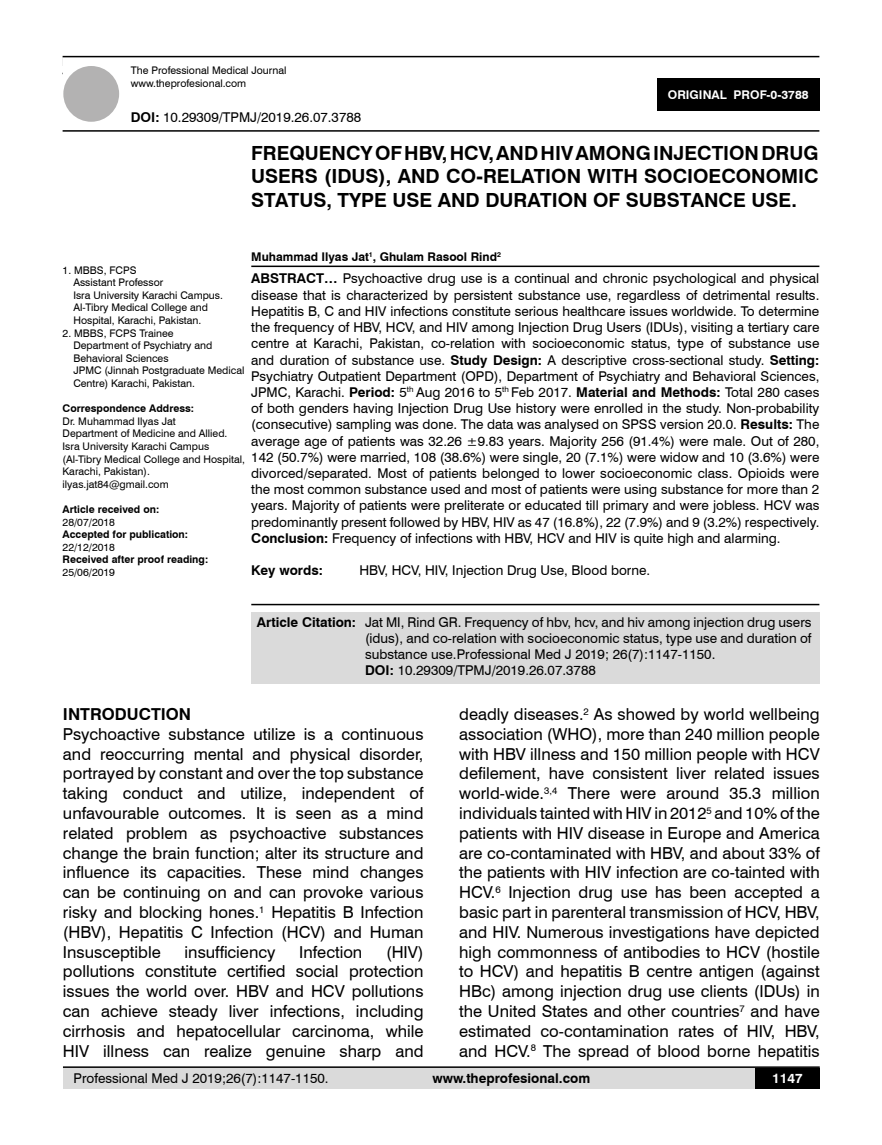
<style>
.page{position:relative;width:882px;height:1145px;background:#fff}
.page>*{position:absolute;margin:0;border:0;box-sizing:border-box;transform-origin:0 0}
.t1{font:700 19.5px/23.4px "Swiss 721 BT";color:#000;text-align:justify}
.t2{font:16.5px/19.8px "Swiss 721 BT";color:#000;text-align:justify}
.t3{font:700 16.5px "Swiss 721 BT";color:#000}
.t4{font:13.5px/16.2px "Swiss 721 BT";color:#000;text-align:justify}
.t5{font:700 13.5px "Swiss 721 BT";color:#000}
.t6{font:700 13.5px "Swiss 721 BT";color:#fff}
.t7{font:700 12px "Swiss 721 BT";color:#000}
.t8{font:700 12px "Swiss 721 BT";color:#fff}
.t9{font:10.5px/12.6px "Swiss 721 BT";color:#000}
.t10{font:700 10.5px "Swiss 721 BT";color:#000}
.s1{font-weight:700}
</style>
<div class="page">
<div style="left:63px;top:1067px;width:756px;height:21px;background:#dadada"></div>
<hr style="left:63px;top:1066px;width:756px;height:2px;background:#000">
<div style="left:754px;top:1068px;width:65px;height:20px;background:#000"></div>
<hr style="left:63px;top:56px;width:756px;height:1px;background:#000">
<hr style="left:63px;top:130px;width:756px;height:2px;background:#000">
<div style="left:63px;top:66px;width:56px;height:56px;background:#b3b2b2;border-radius:50%"></div>
<div style="left:657px;top:78px;width:162px;height:33px;background:#000"></div>
<hr style="left:251px;top:265px;width:568px;height:2px;background:#000">
<hr style="left:251px;top:604px;width:568px;height:1px;background:#000">
<div style="left:251px;top:612px;width:568px;height:72px;background:#dadada"></div>
<p class="t9" style="left:131px;top:64px;width:157px">The Professional Medical Journal www.theprofesional.com</p>
<p class="t4" style="left:131px;top:108px;width:232px"><span class="s1">DOI:</span> 10.29309/TPMJ/2019.26.07.3788</p>
<p class="t8" style="left:667px;top:87px;width:142px">ORIGINAL PROF-0-3788</p>
<h1 class="t1" style="left:251px;top:141px;width:568px">FREQUENCY OF HBV, HCV, AND HIV AMONG INJECTION DRUG USERS (IDUS), AND CO-RELATION WITH SOCIOECONOMIC STATUS, TYPE USE AND DURATION OF SUBSTANCE USE.</h1>
<p class="t7" style="left:251px;top:248px;width:251px">Muhammad Ilyas Jat<sup>1</sup>, Ghulam Rasool Rind<sup>2</sup></p>
<p class="t4" style="left:251px;top:270px;width:569px"><span class="s1">ABSTRACT…</span> Psychoactive drug use is a continual and chronic psychological and physical disease that is characterized by persistent substance use, regardless of detrimental results.<br>Hepatitis B, C and HIV infections constitute serious healthcare issues worldwide. To determine the frequency of HBV, HCV, and HIV among Injection Drug Users (IDUs), visiting a tertiary care centre at Karachi, Pakistan, co-relation with socioeconomic status, type of substance use and duration of substance use. <span class="s1">Study Design:</span> A descriptive cross-sectional study. <span class="s1">Setting:<br></span>Psychiatry Outpatient Department (OPD), Department of Psychiatry and Behavioral Sciences, JPMC, Karachi. <span class="s1">Period:</span> 5<sup>th</sup> Aug 2016 to 5<sup>th</sup> Feb 2017. <span class="s1">Material and Methods:</span> Total 280 cases of both genders having Injection Drug Use history were enrolled in the study. Non-probability (consecutive) sampling was done. The data was analysed on SPSS version 20.0. <span class="s1">Results:</span> The average age of patients was 32.26 ±9.83 years. Majority 256 (91.4%) were male. Out of 280, 142 (50.7%) were married, 108 (38.6%) were single, 20 (7.1%) were widow and 10 (3.6%) were divorced/separated. Most of patients belonged to lower socioeconomic class. Opioids were the most common substance used and most of patients were using substance for more than 2 years. Majority of patients were preliterate or educated till primary and were jobless. HCV was predominantly present followed by HBV, HIV as 47 (16.8%), 22 (7.9%) and 9 (3.2%) respectively.<br><span class="s1">Conclusion:</span> Frequency of infections with HBV, HCV and HIV is quite high and alarming.</p>
<p class="t5" style="left:251px;top:561px;width:73px">Key words:</p>
<p class="t4" style="left:359px;top:562px;width:292px">HBV, HCV, HIV, Injection Drug Use, Blood borne.</p>
<p class="t9" style="left:73px;top:263px;width:151px;text-indent:-11px">1. MBBS, FCPS<br>Assistant Professor<br>Isra University Karachi Campus.<br>Al-Tibry Medical College and<br>Hospital, Karachi, Pakistan.</p>
<p class="t9" style="left:73px;top:326px;width:172px;text-indent:-11px">2. MBBS, FCPS Trainee<br>Department of Psychiatry and<br>Behavioral Sciences<br>JPMC (Jinnah Postgraduate Medical<br>Centre) Karachi, Pakistan.</p>
<p class="t10" style="left:63px;top:401px;width:133px">Correspondence Address:</p>
<p class="t9" style="left:63px;top:414px;width:184px">Dr. Muhammad Ilyas Jat<br>Department of Medicine and Allied.<br>Isra University Karachi Campus (Al-Tibry Medical College and Hospital,<br>Karachi, Pakistan). ilyas.jat84@gmail.com</p>
<p class="t10" style="left:63px;top:502px;width:98px">Article received on:</p>
<p class="t9" style="left:63px;top:515px;width:54px">28/07/2018</p>
<p class="t10" style="left:63px;top:527px;width:127px">Accepted for publication:</p>
<p class="t9" style="left:63px;top:540px;width:54px">22/12/2018</p>
<p class="t10" style="left:63px;top:552px;width:147px">Received after proof reading:</p>
<p class="t9" style="left:63px;top:565px;width:54px">25/06/2019</p>
<p class="t4" style="left:365px;top:613px;width:448px;text-align:left;text-indent:-108px"><span class="s1">Article Citation:</span> Jat MI, Rind GR. Frequency of hbv, hcv, and hiv among injection drug users (idus), and co-relation with socioeconomic status, type use and duration of substance use.Professional Med J 2019; 26(7):1147-1150.<br><span class="s1">DOI:</span> 10.29309/TPMJ/2019.26.07.3788</p>
<p class="t3" style="left:63px;top:702px;width:130px">INTRODUCTION</p>
<p class="t2" style="left:63px;top:723px;width:362px">Psychoactive substance utilize is a continuous and reoccurring mental and physical disorder, portrayed by constant and over the top substance taking conduct and utilize, independent of unfavourable outcomes. It is seen as a mind related problem as psychoactive substances change the brain function; alter its structure and influence its capacities. These mind changes can be continuing on and can provoke various risky and blocking hones.<sup>1</sup> Hepatitis B Infection (HBV), Hepatitis C Infection (HCV) and Human Insusceptible</p>
<p class="t2" style="left:184px;top:941px;width:92px">insufficiency</p>
<p class="t2" style="left:299px;top:941px;width:64px">Infection</p>
<p class="t2" style="left:63px;top:941px;width:362px;text-indent:323px">(HIV) pollutions constitute certified social protection issues the world over. HBV and HCV pollutions can achieve steady liver infections, including cirrhosis and hepatocellular carcinoma, while HIV illness can realize genuine sharp and</p>
<p class="t2" style="left:459px;top:703px;width:362px">deadly diseases.<sup>2</sup> As showed by world wellbeing association (WHO), more than 240 million people with HBV illness and 150 million people with HCV defilement, have consistent liver related issues world-wide.<sup>3,4</sup> There were around 35.3 million individuals tainted with HIV in 2012<sup>5</sup> and 10% of the patients with HIV disease in Europe and America are co-contaminated with HBV, and about 33% of the patients with HIV infection are co-tainted with HCV.<sup>6</sup> Injection drug use has been accepted a basic part in parenteral transmission of HCV, HBV, and HIV. Numerous investigations have depicted high commonness of antibodies to HCV (hostile to HCV) and hepatitis B centre antigen (against HBc) among injection drug use clients (IDUs) in the United States and other countries<sup>7</sup> and have estimated co-contamination rates of HIV, HBV, and HCV.<sup>8</sup> The spread of blood borne hepatitis</p>
<p class="t4" style="left:74px;top:1069px;width:256px">Professional Med J 2019;26(7):1147-1150.</p>
<p class="t5" style="left:432px;top:1069px;width:159px">www.theprofesional.com</p>
<p class="t6" style="left:771px;top:1069px;width:32px">1147</p>
</div>
